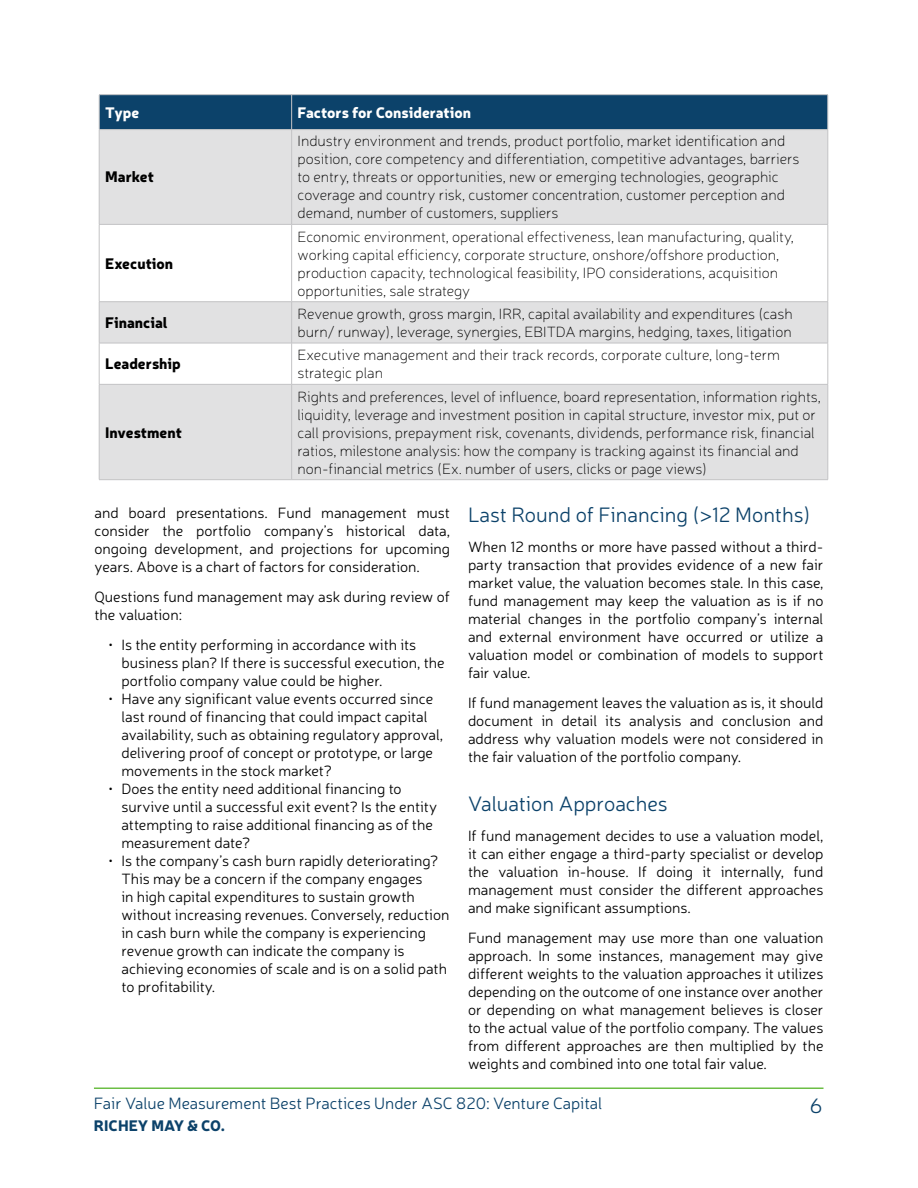
<style>
.page{position:relative;width:918px;height:1188px;background:#fff}
.page>*{position:absolute;margin:0;border:0;box-sizing:border-box;transform-origin:0 0}
.t1{font:300 21px "Neris";color:#0c426a}
.t2{font:300 16.5px "Neris";color:#0c426a}
.t3{font:300 15px/18px "Neris";color:#000;text-align:justify}
.t4{font:100 15px/18px "Neris";color:#000}
.t5{font:900 15px "Neris";color:#000}
.t6{font:900 15px "Neris";color:#fff}
.t7{font:900 15px "Neris";color:#0c426a}
</style>
<div class="page">
<hr style="left:94px;top:1088px;width:729px;height:1px;background:#6cbe45">
<div style="left:100px;top:95px;width:728px;height:34px;background:#0c426a"></div>
<svg style="left:100px;top:130px;width:728px;height:349px;fill:#e1e1e2"></svg>
<hr style="left:291px;top:95px;width:1px;height:34px;background:#c3c3c5">
<hr style="left:828px;top:95px;width:1px;height:34px;background:#c3c3c5">
<hr style="left:291px;top:130px;width:1px;height:94px;background:#c3c3c5">
<hr style="left:828px;top:130px;width:1px;height:94px;background:#c3c3c5">
<hr style="left:99px;top:224px;width:193px;height:1px;background:#c3c3c5">
<hr style="left:292px;top:224px;width:536px;height:1px;background:#c3c3c5">
<hr style="left:291px;top:225px;width:1px;height:77px;background:#c3c3c5">
<hr style="left:828px;top:225px;width:1px;height:77px;background:#c3c3c5">
<hr style="left:99px;top:301px;width:193px;height:1px;background:#c3c3c5">
<hr style="left:292px;top:301px;width:536px;height:1px;background:#c3c3c5">
<hr style="left:291px;top:302px;width:1px;height:41px;background:#c3c3c5">
<hr style="left:828px;top:302px;width:1px;height:41px;background:#c3c3c5">
<hr style="left:99px;top:343px;width:193px;height:1px;background:#c3c3c5">
<hr style="left:292px;top:343px;width:536px;height:1px;background:#c3c3c5">
<hr style="left:291px;top:343px;width:1px;height:41px;background:#c3c3c5">
<hr style="left:828px;top:343px;width:1px;height:41px;background:#c3c3c5">
<hr style="left:99px;top:384px;width:193px;height:1px;background:#c3c3c5">
<hr style="left:292px;top:384px;width:536px;height:1px;background:#c3c3c5">
<hr style="left:291px;top:385px;width:1px;height:94px;background:#c3c3c5">
<hr style="left:828px;top:385px;width:1px;height:94px;background:#c3c3c5">
<hr style="left:99px;top:479px;width:193px;height:1px;background:#c3c3c5">
<hr style="left:292px;top:479px;width:536px;height:1px;background:#c3c3c5">
<hr style="left:99px;top:130px;width:1px;height:94px;background:#c3c3c5">
<hr style="left:99px;top:225px;width:1px;height:77px;background:#c3c3c5">
<hr style="left:99px;top:302px;width:1px;height:41px;background:#c3c3c5">
<hr style="left:99px;top:343px;width:1px;height:41px;background:#c3c3c5">
<hr style="left:99px;top:385px;width:1px;height:94px;background:#c3c3c5">
<hr style="left:99px;top:94px;width:193px;height:1px;background:#c3c3c5">
<hr style="left:99px;top:95px;width:1px;height:34px;background:#c3c3c5">
<hr style="left:292px;top:94px;width:536px;height:1px;background:#c3c3c5">
<hr style="left:99px;top:129px;width:193px;height:1px;background:#c3c3c5">
<hr style="left:292px;top:129px;width:536px;height:1px;background:#c3c3c5">
<p class="t6" style="left:105px;top:101px;width:36px">Type</p>
<p class="t6" style="left:298px;top:101px;width:175px">Factors for Consideration</p>
<p class="t5" style="left:105px;top:166px;width:50px">Market</p>
<p class="t5" style="left:105px;top:252px;width:70px">Execution</p>
<p class="t4" style="left:298px;top:132px;width:503px">Industry environment and trends, product portfolio, market identification and position, core competency and differentiation, competitive advantages, barriers to entry, threats or opportunities, new or emerging technologies, geographic coverage and country risk, customer concentration, customer perception and demand, number of customers, suppliers</p>
<p class="t4" style="left:298px;top:227px;width:498px">Economic environment, operational effectiveness, lean manufacturing, quality, working capital efficiency, corporate structure, onshore/offshore production, production capacity, technological feasibility, IPO considerations, acquisition opportunities, sale strategy</p>
<p class="t5" style="left:105px;top:312px;width:64px">Financial</p>
<p class="t4" style="left:298px;top:305px;width:497px">Revenue growth, gross margin, IRR, capital availability and expenditures (cash burn/ runway), leverage, synergies, EBITDA margins, hedging, taxes, litigation</p>
<p class="t5" style="left:105px;top:353px;width:77px">Leadership</p>
<p class="t4" style="left:298px;top:346px;width:484px">Executive management and their track records, corporate culture, long-term strategic plan</p>
<p class="t5" style="left:105px;top:421px;width:78px">Investment</p>
<p class="t4" style="left:298px;top:387px;width:525px">Rights and preferences, level of influence, board representation, information rights, liquidity, leverage and investment position in capital structure, investor mix, put or call provisions, prepayment risk, covenants, dividends, performance risk, financial ratios, milestone analysis: how the company is tracking against its financial and non-financial metrics (Ex. number of users, clicks or page views)</p>
<p class="t3" style="left:94px;top:503px;width:357px">and board presentations. Fund management must consider the portfolio company’s historical data, ongoing development, and projections for upcoming years. Above is a chart of factors for consideration.</p>
<p class="t3" style="left:94px;top:587px;width:357px">Questions fund management may ask during review of the valuation:</p>
<p class="t3" style="left:122px;top:635px;width:325px;text-align:left;text-indent:-14px">• Is the entity performing in accordance with its business plan? If there is successful execution, the portfolio company value could be higher.</p>
<p class="t3" style="left:122px;top:689px;width:323px;text-align:left;text-indent:-14px">• Have any significant value events occurred since last round of financing that could impact capital availability, such as obtaining regulatory approval, delivering proof of concept or prototype, or large movements in the stock market?</p>
<p class="t3" style="left:122px;top:779px;width:317px;text-align:left;text-indent:-14px">• Does the entity need additional financing to survive until a successful exit event? Is the entity attempting to raise additional financing as of the measurement date?</p>
<p class="t3" style="left:122px;top:851px;width:329px;text-align:left;text-indent:-14px">• Is the company’s cash burn rapidly deteriorating?<br>This may be a concern if the company engages<br>in high capital expenditures to sustain growth without increasing revenues. Conversely, reduction in cash burn while the company is experiencing revenue growth can indicate the company is achieving economies of scale and is on a solid path to profitability.</p>
<h1 class="t1" style="left:468px;top:502px;width:344px">Last Round of Financing (&gt;12 Months)</h1>
<p class="t3" style="left:468px;top:538px;width:357px">When 12 months or more have passed without a third&shy;party transaction that provides evidence of a new fair market value, the valuation becomes stale. In this case, fund management may keep the valuation as is if no material changes in the portfolio company’s internal and external environment have occurred or utilize a valuation model or combination of models to support fair value.</p>
<p class="t3" style="left:468px;top:694px;width:357px">If fund management leaves the valuation as is, it should document in detail its analysis and conclusion and address why valuation models were not considered in the fair valuation of the portfolio company.</p>
<h1 class="t1" style="left:468px;top:790px;width:201px">Valuation Approaches</h1>
<p class="t3" style="left:468px;top:826px;width:357px">If fund management decides to use a valuation model, it can either engage a third-party specialist or develop the valuation in-house. If doing it internally, fund management must consider the different approaches and make significant assumptions.</p>
<p class="t3" style="left:468px;top:928px;width:357px">Fund management may use more than one valuation approach. In some instances, management may give different weights to the valuation approaches it utilizes depending on the outcome of one instance over another or depending on what management believes is closer to the actual value of the portfolio company. The values from different approaches are then multiplied by the weights and combined into one total fair value.</p>
<p class="t2" style="left:94px;top:1093px;width:510px">Fair Value Measurement Best Practices Under ASC 820: Venture Capital</p>
<h1 class="t1" style="left:810px;top:1092px;width:14px">6</h1>
<p class="t7" style="left:94px;top:1115px;width:133px">RICHEY MAY &amp; CO.</p>
</div>
